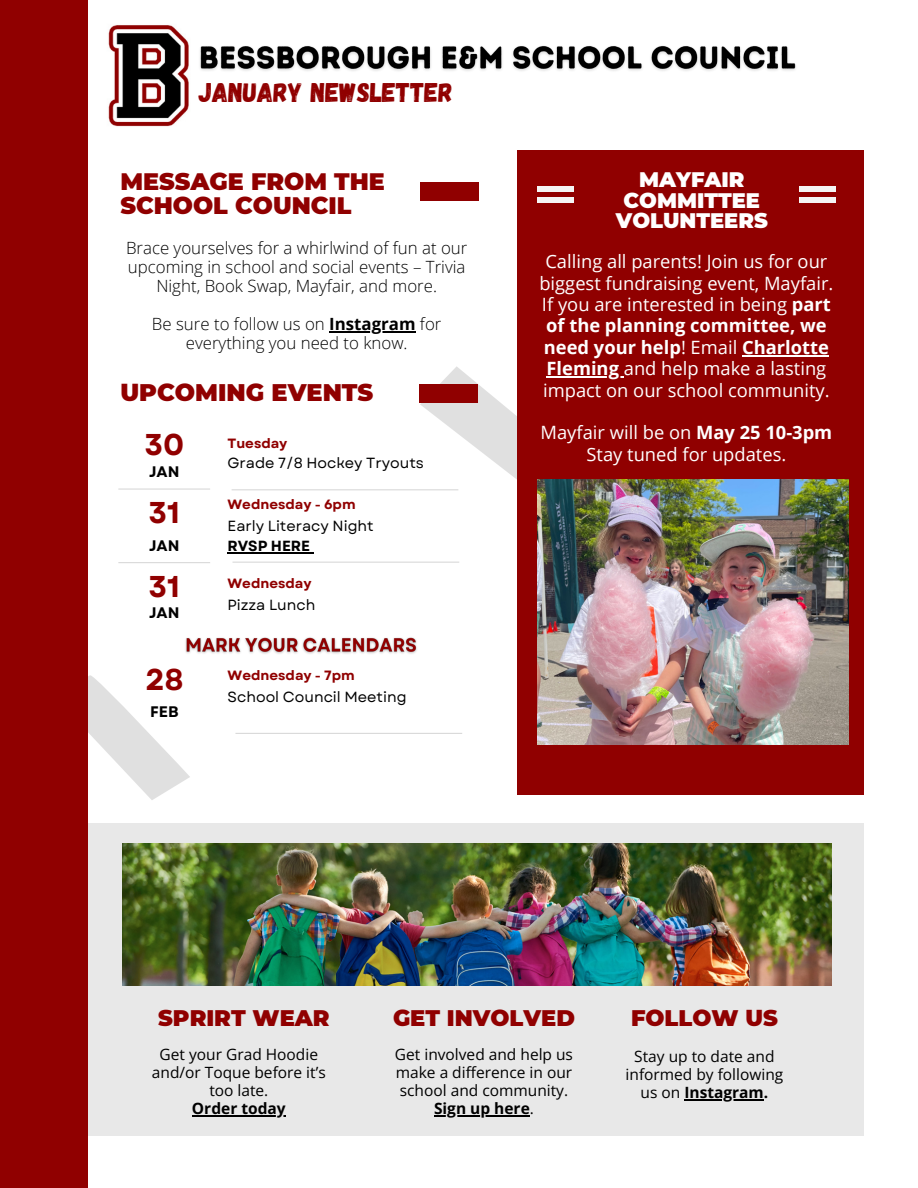
<style>
.page{position:relative;width:918px;height:1188px;background:#fff}
.page>*{position:absolute;margin:0;border:0;box-sizing:border-box;transform-origin:0 0}
.t1{font:700 30px "Garet";color:#900000}
.t2{font:27px "Gagalin";color:#900000}
.t3{font:900 24px "Montserrat";color:#900000}
.t4{font:900 23.85px/23.7px "Montserrat";color:#900000}
.t5{font:900 22.5px "Montserrat";color:#900000}
.t6{font:900 21px/20.2px "Montserrat";color:#fff;text-align:center}
.t7{font:18.3px/21.3px "Open Sans";color:#fff;text-align:center}
.t8{font:300 16.8px/19.2px "Open Sans";color:#000;text-align:center}
.t9{font:15.45px/18px "Open Sans";color:#000;text-align:center}
.t10{font:700 15.45px "Open Sans";color:#000}
.t11{font:700 15.3px "Garet";color:#000}
.t12{font:14.7px "Garet";color:#000}
.t13{font:700 14.7px "Garet";color:#000}
.t14{font:700 13.5px "Garet";color:#900000}
.s1{font-weight:700}
.s2{font-weight:400}
</style>
<div class="page">
<img style="left:108px;top:25px;width:81px;height:102px">
<div style="left:421px;top:182px;width:58px;height:18px;background:#900000"></div>
<div style="left:517px;top:150px;width:347px;height:645px;background:#900000"></div>
<div style="left:537px;top:186px;width:36px;height:5px;background:#f5f5f5"></div>
<div style="left:799px;top:186px;width:37px;height:5px;background:#f5f5f5"></div>
<div style="left:537px;top:198px;width:36px;height:5px;background:#f5f5f5"></div>
<div style="left:799px;top:198px;width:37px;height:5px;background:#f5f5f5"></div>
<div style="left:0;top:0;width:88px;height:1188px;background:#900000"></div>
<div style="left:88px;top:823px;width:776px;height:312px;background:#e8e8e8"></div>
<img style="left:123px;top:843px;width:708px;height:142px">
<img style="left:557px;top:480px;width:292px;height:264px">
<hr style="left:434px;top:1115px;width:96px;height:1px;background:#000">
<hr style="left:684px;top:1099px;width:80px;height:2px;background:#000">
<hr style="left:742px;top:355px;width:87px;height:1px;background:#fff">
<hr style="left:547px;top:376px;width:77px;height:1px;background:#fff">
<img style="left:200px;top:45px;width:596px;height:26px">
<hr style="left:329px;top:331px;width:87px;height:1px;background:#000">
<hr style="left:192px;top:1115px;width:94px;height:1px;background:#000">
<svg style="left:88px;top:366px;width:469px;height:434px"></svg>
<img style="left:182px;top:633px;width:240px;height:26px">
<p class="t2" style="left:199px;top:75px;width:256px">JANUARY NEWSLETTER</p>
<p class="t4" style="left:120px;top:170px;width:266px">MESSAGE FROM THE<br>SCHOOL COUNCIL</p>
<p class="t8" style="left:126px;top:238px;width:343px">Brace yourselves for a whirlwind of fun at our upcoming in school and social events – Trivia<br>Night, Book Swap, Mayfair, and more.</p>
<p class="t8" style="left:152px;top:314px;width:291px">Be sure to follow us on <span class="s1">Instagram</span> for</p>
<p class="t8" style="left:186px;top:333px;width:223px">everything you need to know.</p>
<h2 class="t3" style="left:120px;top:378px;width:254px">UPCOMING EVENTS</h2>
<p class="t1" style="left:144px;top:423px;width:41px">30</p>
<p class="t11" style="left:149px;top:461px;width:32px">JAN</p>
<p class="t1" style="left:148px;top:491px;width:33px">31</p>
<p class="t11" style="left:149px;top:534px;width:32px">JAN</p>
<h3 class="t1" style="left:148px;top:565px;width:33px">31</h3>
<p class="t11" style="left:149px;top:602px;width:32px">JAN</p>
<p class="t1" style="left:145px;top:658px;width:39px">28</p>
<h3 class="t11" style="left:150px;top:701px;width:30px">FEB</h3>
<p class="t14" style="left:227px;top:434px;width:61px">Tuesday</p>
<p class="t12" style="left:227px;top:453px;width:198px">Grade 7/8 Hockey Tryouts</p>
<p class="t14" style="left:227px;top:494px;width:130px">Wednesday - 6pm</p>
<p class="t12" style="left:227px;top:515px;width:148px">Early Literacy Night</p>
<p class="t13" style="left:227px;top:535px;width:84px">RVSP HERE</p>
<p class="t14" style="left:227px;top:573px;width:86px">Wednesday</p>
<h3 class="t12" style="left:227px;top:594px;width:89px">Pizza Lunch</h3>
<p class="t14" style="left:228px;top:665px;width:129px">Wednesday - 7pm</p>
<p class="t12" style="left:228px;top:686px;width:181px">School Council Meeting</p>
<p class="t6" style="left:616px;top:170px;width:153px">MAYFAIR<br>COMMITTEE<br>VOLUNTEERS</p>
<p class="t7" style="left:539px;top:251px;width:296px">Calling all parents! Join us for our biggest fundraising event, Mayfair.<br>If you are interested in being <span class="s1">part of the planning committee, we need your help</span>! Email <span class="s1">Charlotte</span></p>
<h3 class="t7" style="left:543px;top:357px;width:288px;text-align:left"><span class="s1">Fleming</span> and help make a lasting impact on our school community.</h3>
<h3 class="t7" style="left:541px;top:422px;width:293px">Mayfair will be on <span class="s1">May 25 10-3pm<br></span>Stay tuned for updates.</h3>
<p class="t5" style="left:158px;top:1004px;width:173px">SPRIRT WEAR</p>
<p class="t9" style="left:152px;top:1045px;width:175px">Get your Grad Hoodie and/or Toque before it’s too late.</p>
<p class="t10" style="left:192px;top:1098px;width:95px">Order today</p>
<h4 class="t5" style="left:393px;top:1004px;width:183px">GET INVOLVED</h4>
<h6 class="t9" style="left:395px;top:1045px;width:180px;text-align:justify">Get involved and help us make a difference in our school and community.</h6>
<h6 class="t10" style="left:434px;top:1098px;width:101px">Sign up here<span class="s2">.</span></h6>
<h6 class="t5" style="left:631px;top:1004px;width:148px">FOLLOW US</h6>
<p class="t9" style="left:626px;top:1047px;width:159px">Stay up to date and informed by following</p>
<h3 class="t10" style="left:641px;top:1082px;width:129px"><span class="s2">us on</span> Instagram.</h3>
</div>
